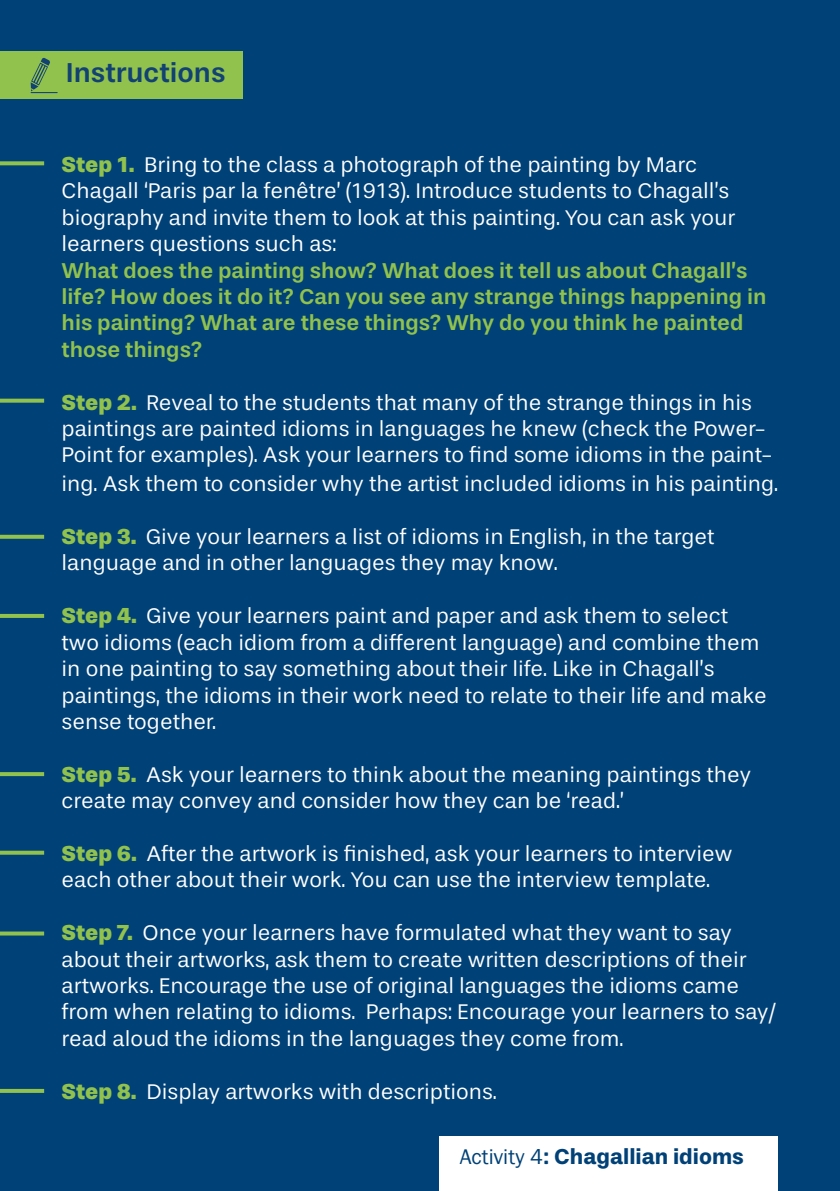
<style>
.page{position:relative;width:840px;height:1191px;background:#fff}
.page>*{position:absolute;margin:0;border:0;box-sizing:border-box;transform-origin:0 0}
.t1{font:500 28px "Stevie Sans";color:#124174}
.t2{font:22px/26.4px "Stevie Sans";color:#fff}
.t3{font:500 22px/26.4px "Stevie Sans";color:#91c24d}
.t4{font:700 22px "Stevie Sans";color:#004177}
.s1{font-weight:900;color:#91c24d}
.s2{font-family:"Franklin Gothic URW Boo";font-weight:400}
.s3{font-family:"Aller"}
</style>
<div class="page">
<div style="left:0;top:0;width:839px;height:1191px;background:#004177"></div>
<div style="left:438px;top:1136px;width:339px;height:55px;background:#fff"></div>
<div style="left:0;top:52px;width:243px;height:47px;background:#91c24e"></div>
<svg style="left:31px;top:58px;width:27px;height:35px"></svg>
<svg style="left:0;top:161px;width:44px;height:4px"></svg>
<svg style="left:0;top:399px;width:44px;height:4px"></svg>
<svg style="left:0;top:535px;width:44px;height:4px"></svg>
<hr style="left:0;top:614px;width:44px;height:4px;background:#91c24d">
<svg style="left:0;top:772px;width:44px;height:4px"></svg>
<svg style="left:0;top:850px;width:44px;height:4px"></svg>
<svg style="left:0;top:931px;width:44px;height:4px"></svg>
<hr style="left:0;top:1089px;width:44px;height:4px;background:#91c24d">
<p class="t1" style="left:66px;top:56px;width:161px">Instructions</p>
<p class="t2" style="left:62px;top:151px;width:675px"><span class="s1">Step 1.</span> Bring to the class a photograph of the painting by Marc Chagall ‘Paris par la fenêtre’ (1913). Introduce students to Chagall’s biography and invite them to look at this painting. You can ask your learners questions such as:</p>
<p class="t3" style="left:62px;top:257px;width:706px">What does the painting show? What does it tell us about Chagall’s life? How does it do it? Can you see any strange things happening in his painting? What are these things? Why do you think he painted those things?</p>
<p class="t2" style="left:62px;top:389px;width:712px"><span class="s1">Step 2.</span> Reveal to the students that many of the strange things in his paintings are painted idioms in languages he knew (check the Power-<br>Point for examples). Ask your learners to find some idioms in the paint-</p>
<p class="t2" style="left:62px;top:471px;width:717px">ing. Ask them to consider why the artist included idioms in his painting.</p>
<p class="t2" style="left:62px;top:523px;width:654px"><span class="s1">Step 3.</span> Give your learners a list of idioms in English, in the target language and in other languages they may know.</p>
<p class="t2" style="left:62px;top:603px;width:706px"><span class="s1">Step 4.</span> Give your learners paint and paper and ask them to select two idioms (each idiom from a different language) and combine them in one painting to say something about their life. Like in Chagall’s paintings, the idioms in their work need to relate to their life and make sense together.</p>
<p class="t2" style="left:62px;top:761px;width:690px"><span class="s1">Step 5.</span> Ask your learners to think about the meaning paintings they create may convey and consider how they can be ‘read.’</p>
<p class="t2" style="left:62px;top:840px;width:672px"><span class="s1">Step 6.</span> After the artwork is finished, ask your learners to interview each other about their work. You can use the interview template.</p>
<p class="t2" style="left:62px;top:919px;width:715px"><span class="s1">Step 7.</span> Once your learners have formulated what they want to say about their artworks, ask them to create written descriptions of their artworks. Encourage the use of original languages the idioms came from when relating to idioms. Perhaps: Encourage your learners to say/ read aloud the idioms in the languages they come from.</p>
<p class="t2" style="left:62px;top:1078px;width:436px"><span class="s1">Step 8.</span> Display artworks with descriptions.</p>
<p class="t4" style="left:459px;top:1142px;width:285px"><span class="s2">Activity 4</span><span class="s3">:</span> Chagallian idioms</p>
</div>
